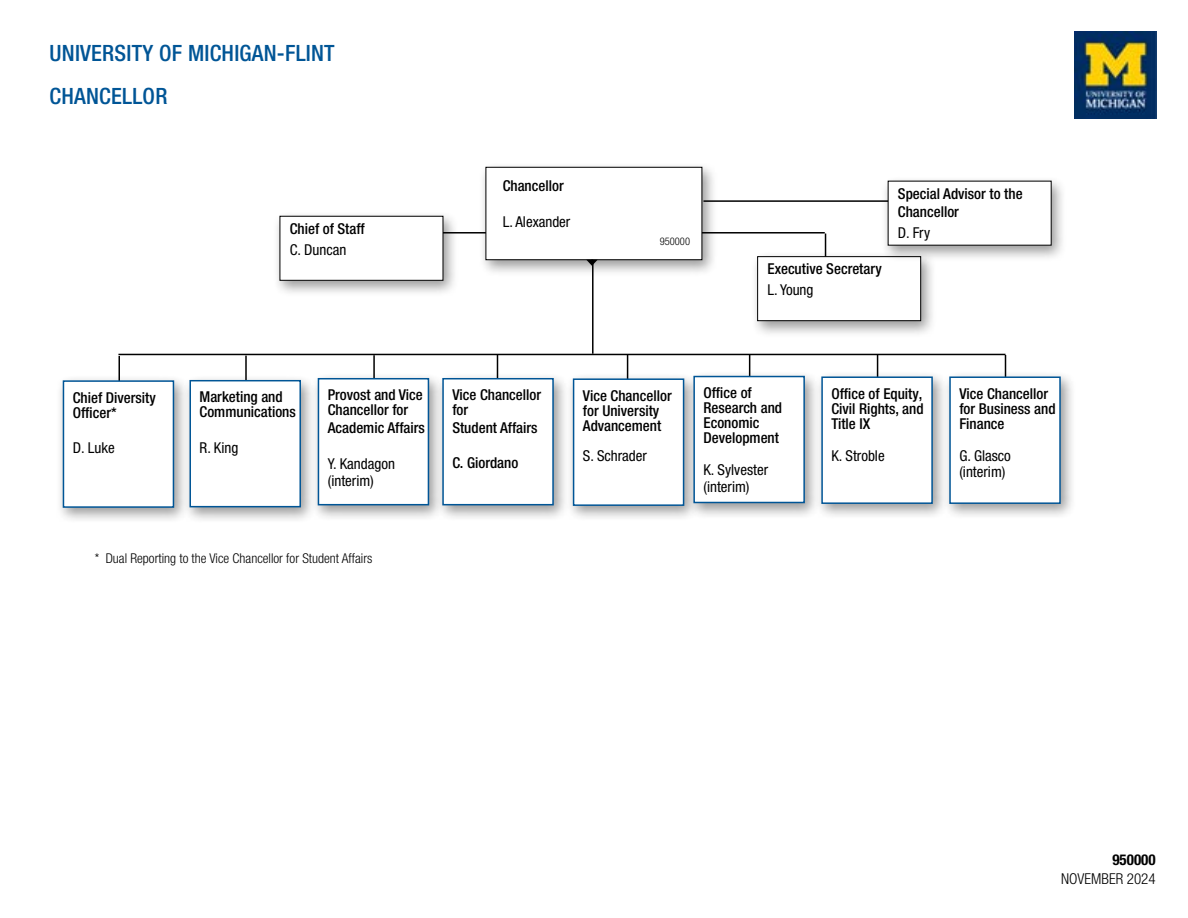
<style>
.page{position:relative;width:1188px;height:918px;background:#fff}
.page>*{position:absolute;margin:0;border:0;box-sizing:border-box;transform-origin:0 0}
.t1{font:500 condensed 22.5px/43.5px "Helvetica Neue LT Pro";letter-spacing:.01em;color:#005596}
.t2{font:500 condensed 15px/15px "Helvetica Neue LT Pro";color:#000}
.t3{font:condensed 15px "Helvetica Neue LT Pro";color:#000}
.t4{font:300 condensed 15px "Helvetica Neue LT Pro";color:#000}
.t5{font:700 condensed 15px "Helvetica Neue LT Pro";color:#000}
.t6{font:300 condensed 13.5px "Helvetica Neue LT Pro";color:#000}
.t7{font:300 condensed 10.5px "Helvetica Neue LT Pro";color:#000}
</style>
<div class="page">
<hr style="left:592px;top:213px;width:2px;height:141px;background:#000">
<hr style="left:497px;top:355px;width:1px;height:77px;background:#000">
<hr style="left:627px;top:355px;width:1px;height:47px;background:#000">
<hr style="left:373px;top:355px;width:2px;height:77px;background:#000">
<img style="left:1074px;top:31px;width:83px;height:88px">
<hr style="left:118px;top:354px;width:888px;height:1px;background:#000">
<hr style="left:381px;top:232px;width:444px;height:2px;background:#000">
<hr style="left:825px;top:234px;width:1px;height:38px;background:#000">
<div style="left:751px;top:251px;width:186px;height:87px;background:#000;opacity:.4"></div>
<div style="left:757px;top:256px;width:164px;height:65px;background:#fff;border:1px solid #000"></div>
<div style="left:566px;top:373px;width:134px;height:149px;background:#000;opacity:.4"></div>
<div style="left:573px;top:378px;width:111px;height:128px;background:#fff;border:2px solid #005596"></div>
<div style="left:479px;top:162px;width:238px;height:115px;background:#000;opacity:.4"></div>
<div style="left:486px;top:167px;width:216px;height:93px;background:#fff;border:1px solid #000"></div>
<svg style="left:586px;top:260px;width:12px;height:6px"></svg>
<div style="left:436px;top:373px;width:133px;height:148px;background:#000;opacity:.4"></div>
<div style="left:442px;top:378px;width:112px;height:127px;background:#fff;border:2px solid #005596"></div>
<div style="left:311px;top:373px;width:133px;height:148px;background:#000;opacity:.4"></div>
<div style="left:318px;top:378px;width:111px;height:127px;background:#fff;border:2px solid #005596"></div>
<hr style="left:749px;top:354px;width:1px;height:48px;background:#000">
<div style="left:687px;top:371px;width:133px;height:148px;background:#000;opacity:.4"></div>
<div style="left:693px;top:376px;width:112px;height:127px;background:#fff;border:2px solid #005596"></div>
<hr style="left:245px;top:356px;width:2px;height:116px;background:#000">
<div style="left:183px;top:375px;width:133px;height:148px;background:#000;opacity:.4"></div>
<div style="left:189px;top:380px;width:112px;height:127px;background:#fff;border:2px solid #005596"></div>
<hr style="left:877px;top:355px;width:1px;height:48px;background:#000">
<div style="left:815px;top:371px;width:133px;height:149px;background:#000;opacity:.4"></div>
<div style="left:821px;top:376px;width:112px;height:128px;background:#fff;border:2px solid #005596"></div>
<div style="left:273px;top:211px;width:186px;height:87px;background:#000;opacity:.4"></div>
<div style="left:280px;top:216px;width:163px;height:65px;background:#fff;border:1px solid #000"></div>
<hr style="left:119px;top:356px;width:1px;height:117px;background:#000">
<div style="left:56px;top:375px;width:133px;height:149px;background:#000;opacity:.4"></div>
<div style="left:63px;top:380px;width:111px;height:128px;background:#fff;border:2px solid #005596"></div>
<hr style="left:1005px;top:355px;width:1px;height:48px;background:#000">
<div style="left:943px;top:371px;width:133px;height:149px;background:#000;opacity:.4"></div>
<div style="left:949px;top:376px;width:112px;height:128px;background:#fff;border:2px solid #005596"></div>
<hr style="left:703px;top:200px;width:307px;height:2px;background:#000">
<div style="left:881px;top:176px;width:186px;height:87px;background:#000;opacity:.4"></div>
<div style="left:888px;top:181px;width:164px;height:65px;background:#fff;border:1px solid #000"></div>
<p class="t1" style="left:50px;top:31px;width:287px">UNIVERSITY OF MICHIGAN-FLINT<br>CHANCELLOR</p>
<p class="t2" style="left:290px;top:221px;width:77px">Chief of Staff</p>
<p class="t3" style="left:290px;top:241px;width:58px">C. Duncan</p>
<p class="t2" style="left:503px;top:178px;width:63px">Chancellor</p>
<p class="t3" style="left:503px;top:212px;width:69px">L. Alexander</p>
<p class="t7" style="left:660px;top:235px;width:32px">950000</p>
<p class="t2" style="left:767px;top:261px;width:116px">Executive Secretary</p>
<p class="t3" style="left:767px;top:281px;width:48px">L. Young</p>
<p class="t2" style="left:898px;top:184px;width:126px;line-height:18px">Special Advisor to the<br>Chancellor</p>
<p class="t3" style="left:898px;top:223px;width:34px">D. Fry</p>
<p class="t2" style="left:73px;top:390px;width:85px">Chief Diversity<br>Officer*</p>
<p class="t3" style="left:73px;top:439px;width:43px">D. Luke</p>
<p class="t2" style="left:200px;top:389px;width:98px">Marketing and<br>Communications</p>
<p class="t3" style="left:200px;top:439px;width:40px">R. King</p>
<p class="t2" style="left:328px;top:387px;width:97px">Provost and Vice</p>
<p class="t2" style="left:328px;top:402px;width:82px">Chancellor for</p>
<p class="t2" style="left:328px;top:420px;width:99px">Academic Affairs</p>
<p class="t3" style="left:328px;top:455px;width:69px">Y. Kandagon</p>
<p class="t3" style="left:328px;top:472px;width:48px">(interim)</p>
<p class="t6" style="left:95px;top:550px;width:279px">* Dual Reporting to the Vice Chancellor for Student Affairs</p>
<p class="t2" style="left:452px;top:387px;width:90px">Vice Chancellor for</p>
<p class="t2" style="left:452px;top:420px;width:87px">Student Affairs</p>
<p class="t2" style="left:452px;top:455px;width:67px">C. Giordano</p>
<p class="t2" style="left:583px;top:388px;width:90px">Vice Chancellor for University</p>
<p class="t2" style="left:583px;top:418px;width:80px">Advancement</p>
<p class="t3" style="left:583px;top:447px;width:66px">S. Schrader</p>
<p class="t2" style="left:703px;top:385px;width:80px">Office of<br>Research and<br>Economic</p>
<p class="t2" style="left:703px;top:430px;width:77px">Development</p>
<p class="t3" style="left:703px;top:461px;width:66px">K. Sylvester</p>
<p class="t3" style="left:703px;top:477px;width:48px">(interim)</p>
<p class="t2" style="left:831px;top:386px;width:94px;text-align:justify">Office of Equity, Civil Rights, and Title IX</p>
<p class="t3" style="left:831px;top:446px;width:55px">K. Stroble</p>
<p class="t2" style="left:959px;top:386px;width:98px">Vice Chancellor for Business and<br>Finance</p>
<p class="t3" style="left:959px;top:446px;width:53px">G. Glasco</p>
<p class="t3" style="left:959px;top:463px;width:48px">(interim)</p>
<p class="t5" style="left:1112px;top:851px;width:45px">950000</p>
<p class="t4" style="left:1061px;top:870px;width:96px">NOVEMBER 2024</p>
</div>
